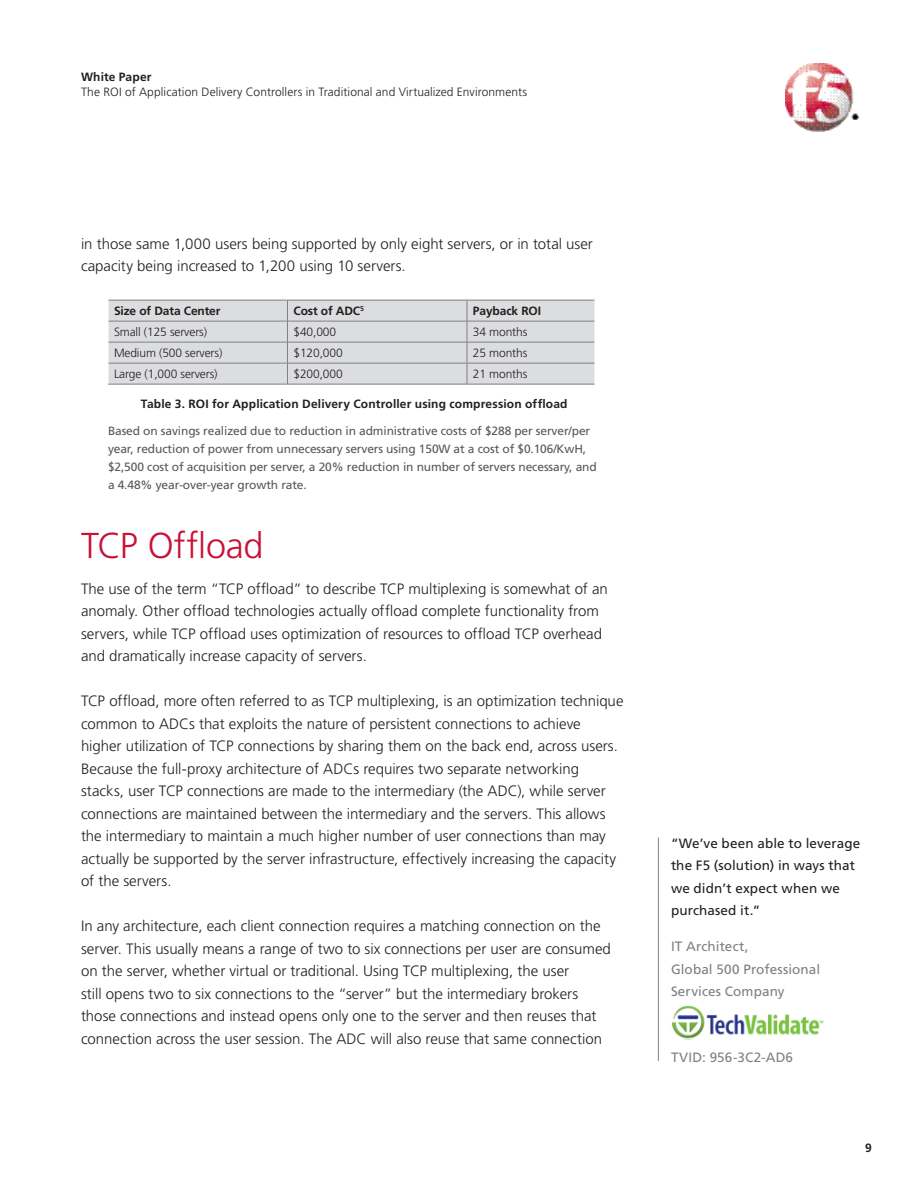
<style>
.page{position:relative;width:918px;height:1188px;background:#fff}
.page>*{position:absolute;margin:0;border:0;box-sizing:border-box;transform-origin:0 0}
.WP-Section_Header{font:300 36px "Frutiger LT Std";letter-spacing:-.01em;color:#c91035}
.WP-Copy{font:300 15px/22.5px "Frutiger LT Std";color:#231f20}
.WP-Copy-2{font:13.5px/22.5px "Frutiger LT Std";letter-spacing:.005em;color:#231f20}
.WP-Copy-3{font:13.5px/22.5px "Frutiger LT Std";letter-spacing:.01em;color:#808083}
.WP_FB_copy{font:12px/18px "Frutiger LT Std";letter-spacing:-.01em;color:#57585a}
.t1{font:300 12px "Frutiger LT Std";letter-spacing:-.01em;color:#231f20}
.WP-Image_Description{font:700 12px "Frutiger LT Std";letter-spacing:.01em;color:#231f20}
.WP-Image_Description-2{font:700 12px "Frutiger LT Std";letter-spacing:-.01em;color:#231f20}
</style>
<div class="page">
<svg style="left:108px;top:300px;width:486px;height:85px"></svg>
<hr style="left:658px;top:838px;width:1px;height:223px;background:#808083">
<img style="left:671px;top:1005px;width:153px;height:34px">
<img style="left:785px;top:64px;width:74px;height:67px">
<p class="WP-Image_Description" style="left:81px;top:70px;width:72px">White Paper</p>
<p class="t1" style="left:81px;top:85px;width:448px">The ROI of Application Delivery Controllers in Traditional and Virtualized Environments</p>
<p class="WP-Copy" style="left:81px;top:233px;width:513px">in those same 1,000 users being supported by only eight servers, or in total user capacity being increased to 1,200 using 10 servers.</p>
<p class="WP-Image_Description-2" style="left:114px;top:304px;width:108px">Size of Data Center</p>
<p class="WP-Image_Description-2" style="left:293px;top:304px;width:72px">Cost of ADC<sup>5</sup></p>
<p class="WP-Image_Description-2" style="left:473px;top:304px;width:70px">Payback ROI</p>
<p class="t1" style="left:114px;top:325px;width:95px">Small (125 servers)</p>
<p class="t1" style="left:293px;top:325px;width:44px">$40,000</p>
<p class="t1" style="left:473px;top:325px;width:56px">34 months</p>
<p class="t1" style="left:114px;top:346px;width:110px">Medium (500 servers)</p>
<p class="t1" style="left:293px;top:346px;width:51px">$120,000</p>
<p class="t1" style="left:473px;top:346px;width:56px">25 months</p>
<p class="t1" style="left:114px;top:367px;width:105px">Large (1,000 servers)</p>
<p class="t1" style="left:293px;top:367px;width:51px">$200,000</p>
<p class="t1" style="left:473px;top:367px;width:56px">21 months</p>
<p class="WP-Image_Description" style="left:141px;top:397px;width:428px">Table 3. ROI for Application Delivery Controller using compression offload</p>
<p class="WP_FB_copy" style="left:108px;top:422px;width:490px">Based on savings realized due to reduction in administrative costs of $288 per server/per year, reduction of power from unnecessary servers using 150W at a cost of $0.106/KwH, $2,500 cost of acquisition per server, a 20% reduction in number of servers necessary, and a 4.48% year-over-year growth rate.</p>
<p class="WP-Section_Header" style="left:81px;top:525px;width:184px">TCP Offload</p>
<p class="WP-Copy" style="left:81px;top:578px;width:528px">The use of the term “TCP offload” to describe TCP multiplexing is somewhat of an anomaly. Other offload technologies actually offload complete functionality from servers, while TCP offload uses optimization of resources to offload TCP overhead and dramatically increase capacity of servers.</p>
<p class="WP-Copy" style="left:81px;top:690px;width:544px">TCP offload, more often referred to as TCP multiplexing, is an optimization technique common to ADCs that exploits the nature of persistent connections to achieve higher utilization of TCP connections by sharing them on the back end, across users.<br>Because the full-proxy architecture of ADCs requires two separate networking stacks, user TCP connections are made to the intermediary (the ADC), while server connections are maintained between the intermediary and the servers. This allows the intermediary to maintain a much higher number of user connections than may actually be supported by the server infrastructure, effectively increasing the capacity of the servers.</p>
<p class="WP-Copy" style="left:81px;top:915px;width:531px">In any architecture, each client connection requires a matching connection on the server. This usually means a range of two to six connections per user are consumed on the server, whether virtual or traditional. Using TCP multiplexing, the user<br>still opens two to six connections to the “server” but the intermediary brokers those connections and instead opens only one to the server and then reuses that connection across the user session. The ADC will also reuse that same connection</p>
<p class="WP-Copy-2" style="left:671px;top:832px;width:191px">“We’ve been able to leverage the F5 (solution) in ways that we didn’t expect when we purchased it.”</p>
<p class="WP-Copy-3" style="left:671px;top:935px;width:79px">IT Architect,</p>
<p class="WP-Copy-3" style="left:671px;top:958px;width:151px">Global 500 Professional<br>Services Company</p>
<p class="WP-Copy-3" style="left:671px;top:1046px;width:124px">TVID: 956-3C2-AD6</p>
<p class="WP-Image_Description" style="left:865px;top:1141px;width:8px">9</p>
</div>
